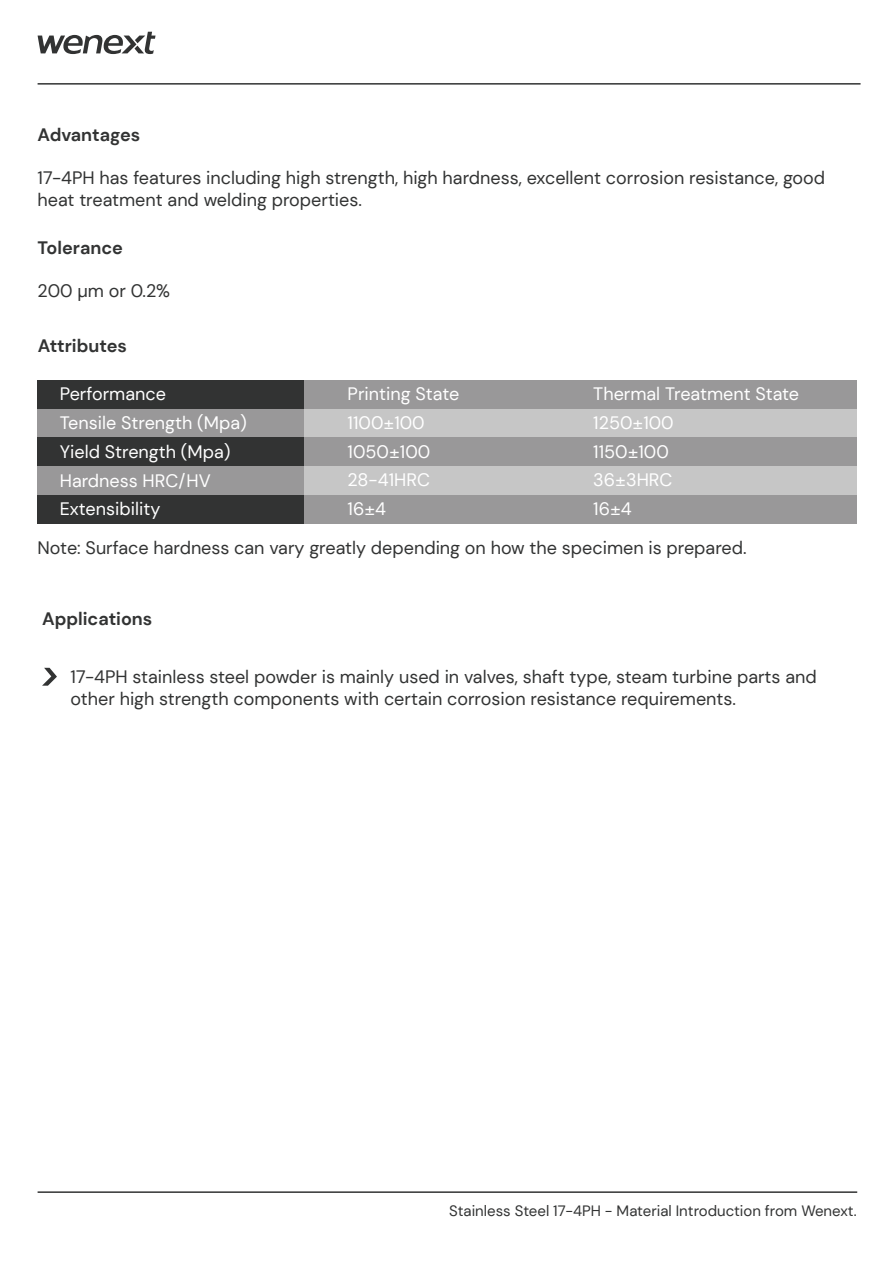
<style>
.page{position:relative;width:893px;height:1263px;background:#fff}
.page>*{position:absolute;margin:0;border:0;box-sizing:border-box;transform-origin:0 0}
.t1{font:18px/21.6px "DM Sans";color:#323333}
.t2{font:18px/28.8px "DM Sans";color:#fff}
.t3{font:700 18px "DM Sans";color:#323333}
.t4{font:15px "DM Sans";color:#323333}
</style>
<div class="page">
<svg style="left:38px;top:32px;width:118px;height:22px"></svg>
<hr style="left:38px;top:1191px;width:819px;height:2px;background:#323333">
<hr style="left:38px;top:83px;width:822px;height:2px;background:#323333">
<div style="left:304px;top:380px;width:552px;height:29px;background:#999899"></div>
<div style="left:304px;top:409px;width:552px;height:28px;background:#c6c6c6"></div>
<div style="left:304px;top:437px;width:552px;height:29px;background:#999899"></div>
<div style="left:304px;top:466px;width:552px;height:29px;background:#c6c6c6"></div>
<div style="left:304px;top:495px;width:552px;height:29px;background:#999899"></div>
<div style="left:38px;top:380px;width:266px;height:29px;background:#323333"></div>
<div style="left:38px;top:409px;width:266px;height:28px;background:#999899"></div>
<div style="left:38px;top:437px;width:266px;height:29px;background:#323333"></div>
<div style="left:38px;top:466px;width:266px;height:29px;background:#999899"></div>
<div style="left:38px;top:495px;width:266px;height:29px;background:#323333"></div>
<svg style="left:42px;top:668px;width:15px;height:18px"></svg>
<p class="t3" style="left:38px;top:127px;width:104px">Advantages</p>
<p class="t1" style="left:38px;top:168px;width:789px">17-4PH has features including high strength, high hardness, excellent corrosion resistance, good heat treatment and welding properties.</p>
<p class="t3" style="left:38px;top:239px;width:87px">Tolerance</p>
<p class="t1" style="left:38px;top:281px;width:134px">200 µm or 0.2%</p>
<p class="t3" style="left:38px;top:338px;width:91px">Attributes</p>
<p class="t2" style="left:60px;top:381px;width:189px">Performance<br>Tensile Strength (Mpa)<br>Yield Strength (Mpa)<br>Hardness HRC/HV<br>Extensibility</p>
<p class="t2" style="left:348px;top:381px;width:113px">Printing State<br>1100±100<br>1050±100<br>28-41HRC<br>16±4</p>
<p class="t2" style="left:593px;top:381px;width:207px">Thermal Treatment State</p>
<p class="t2" style="left:593px;top:409px;width:82px">1250±100<br>1150±100<br>36±3HRC<br>16±4</p>
<p class="t1" style="left:38px;top:538px;width:710px">Note: Surface hardness can vary greatly depending on how the specimen is prepared.</p>
<p class="t3" style="left:42px;top:611px;width:112px">Applications</p>
<p class="t1" style="left:71px;top:667px;width:748px">17-4PH stainless steel powder is mainly used in valves, shaft type, steam turbine parts and other high strength components with certain corrosion resistance requirements.</p>
<p class="t4" style="left:449px;top:1204px;width:409px">Stainless Steel 17-4PH - Material Introduction from Wenext.</p>
</div>
